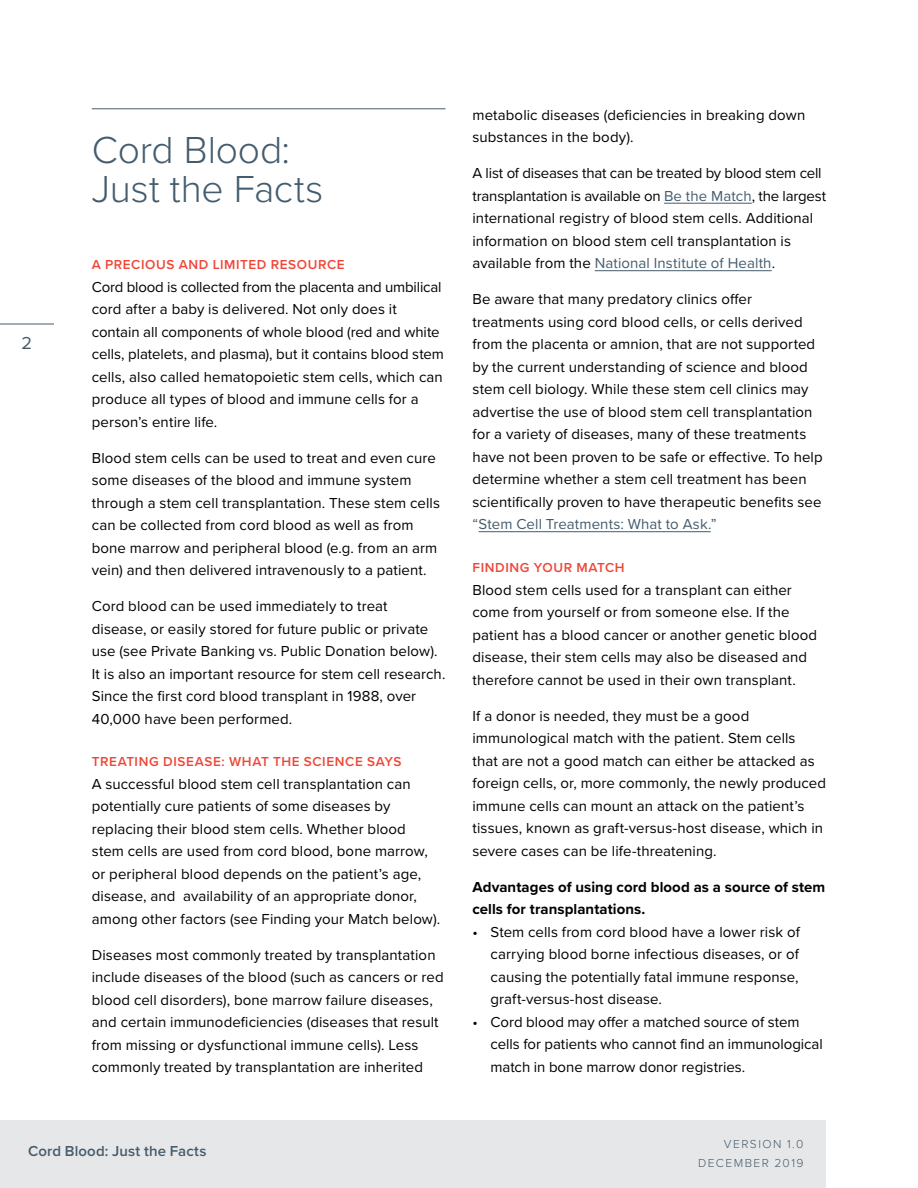
<style>
.page{position:relative;width:918px;height:1188px;background:#fff}
.page>*{position:absolute;margin:0;border:0;box-sizing:border-box;transform-origin:0 0}
.t1{font:300 39px/39px "Proxima Nova";letter-spacing:-.005em;color:#445c6d}
.t2{font:18px "Proxima Nova";color:#445c6d}
.t3{font:15px/22.5px "Proxima Nova";letter-spacing:.005em;color:#000}
.t4{font:700 15px/22.5px "Proxima Nova";letter-spacing:.005em;color:#000}
.t5{font:15px "Proxima Nova";letter-spacing:.005em;color:#445c6d}
.t6{font:600 15px "Proxima Nova";letter-spacing:.01em;color:#445c6d}
.t7{font:600 13.5px "Proxima Nova";letter-spacing:.045em;color:#ef4638}
.t8{font:300 12px/19.5px "Proxima Nova";letter-spacing:.12em;color:#445c6d;text-align:right}
.s1{color:#445c6d}
</style>
<div class="page">
<hr style="left:0;top:324px;width:54px;height:1px;background:#445c6d">
<div style="left:0;top:1120px;width:826px;height:68px;background:#e6e7e8"></div>
<hr style="left:92px;top:108px;width:354px;height:1px;background:#445c6d">
<hr style="left:664px;top:203px;width:88px;height:1px;background:#445c6d">
<hr style="left:595px;top:270px;width:177px;height:1px;background:#445c6d">
<hr style="left:479px;top:531px;width:232px;height:1px;background:#445c6d">
<p class="t2" style="left:22px;top:330px;width:12px">2</p>
<h1 class="t1" style="left:92px;top:129px;width:233px">Cord Blood:<br>Just the Facts</h1>
<p class="t7" style="left:92px;top:255px;width:254px">A PRECIOUS AND LIMITED RESOURCE</p>
<p class="t3" style="left:92px;top:275px;width:354px">Cord blood is collected from the placenta and umbilical cord after a baby is delivered. Not only does it contain all components of whole blood (red and white cells, platelets, and plasma), but it contains blood stem cells, also called hematopoietic stem cells, which can produce all types of blood and immune cells for a person’s entire life.</p>
<p class="t3" style="left:92px;top:446px;width:350px">Blood stem cells can be used to treat and even cure some diseases of the blood and immune system through a stem cell transplantation. These stem cells can be collected from cord blood as well as from bone marrow and peripheral blood (e.g. from an arm vein) and then delivered intravenously to a patient.</p>
<p class="t3" style="left:92px;top:594px;width:355px">Cord blood can be used immediately to treat disease, or easily stored for future public or private use (see Private Banking vs. Public Donation below).<br>It is also an important resource for stem cell research.<br>Since the first cord blood transplant in 1988, over 40,000 have been performed.</p>
<p class="t7" style="left:92px;top:752px;width:311px">TREATING DISEASE: WHAT THE SCIENCE SAYS</p>
<p class="t3" style="left:92px;top:772px;width:350px">A successful blood stem cell transplantation can potentially cure patients of some diseases by replacing their blood stem cells. Whether blood stem cells are used from cord blood, bone marrow, or peripheral blood depends on the patient’s age, disease, and availability of an appropriate donor, among other factors (see Finding your Match below).</p>
<p class="t3" style="left:92px;top:943px;width:353px">Diseases most commonly treated by transplantation include diseases of the blood (such as cancers or red blood cell disorders), bone marrow failure diseases, and certain immunodeficiencies (diseases that result from missing or dysfunctional immune cells). Less commonly treated by transplantation are inherited</p>
<p class="t3" style="left:472px;top:103px;width:334px">metabolic diseases (deficiencies in breaking down substances in the body).</p>
<p class="t3" style="left:472px;top:161px;width:355px">A list of diseases that can be treated by blood stem cell transplantation is available on <span class="s1">Be the Match</span>, the largest international registry of blood stem cells. Additional information on blood stem cell transplantation is available from the <span class="s1">National Institute of Health</span>.</p>
<p class="t3" style="left:472px;top:287px;width:352px">Be aware that many predatory clinics offer treatments using cord blood cells, or cells derived from the placenta or amnion, that are not supported by the current understanding of science and blood stem cell biology. While these stem cell clinics may advertise the use of blood stem cell transplantation for a variety of diseases, many of these treatments have not been proven to be safe or effective. To help determine whether a stem cell treatment has been scientifically proven to have therapeutic benefits see</p>
<p class="t5" style="left:472px;top:513px;width:246px">“Stem Cell Treatments: What to Ask.”</p>
<p class="t7" style="left:472px;top:558px;width:154px">FINDING YOUR MATCH</p>
<p class="t3" style="left:472px;top:578px;width:346px">Blood stem cells used for a transplant can either come from yourself or from someone else. If the patient has a blood cancer or another genetic blood disease, their stem cells may also be diseased and therefore cannot be used in their own transplant.</p>
<p class="t3" style="left:472px;top:704px;width:355px">If a donor is needed, they must be a good immunological match with the patient. Stem cells<br>that are not a good match can either be attacked as foreign cells, or, more commonly, the newly produced immune cells can mount an attack on the patient’s tissues, known as graft-versus-host disease, which in severe cases can be life-threatening.</p>
<p class="t4" style="left:472px;top:875px;width:354px">Advantages of using cord blood as a source of stem cells for transplantations.</p>
<p class="t3" style="left:490px;top:920px;width:311px;text-align:justify;text-indent:-18px">• Stem cells from cord blood have a lower risk of carrying blood borne infectious diseases, or of causing the potentially fatal immune response, graft-versus-host disease.</p>
<p class="t3" style="left:490px;top:1010px;width:334px;text-indent:-18px">• Cord blood may offer a matched source of stem cells for patients who cannot find an immunological match in bone marrow donor registries.</p>
<p class="t6" style="left:28px;top:1140px;width:180px">Cord Blood: Just the Facts</p>
<p class="t8" style="left:698px;top:1134px;width:107px">VERSION 1.0<br>DECEMBER 2019</p>
</div>
